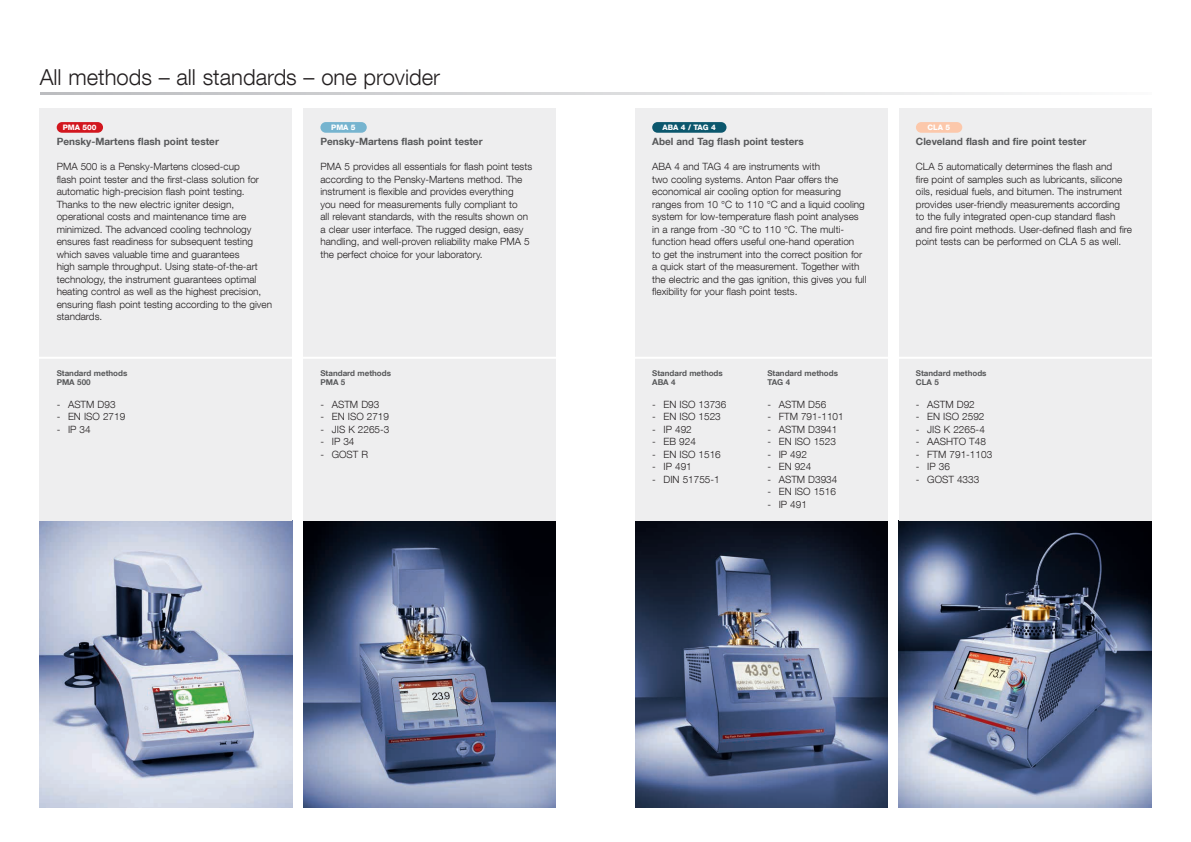
<style>
.page{position:relative;width:1191px;height:842px;background:#fff}
.page>*{position:absolute;margin:0;border:0;box-sizing:border-box;transform-origin:0 0}
.t1{font:300 22px "Helvetica Neue LT Com";color:#231f20}
.t2{font:300 10px/12.5px "Helvetica Neue LT Com";color:#231f20}
.t3{font:700 10px "Helvetica Neue LT Com";color:#57585a}
.t4{font:700 8px/9.6px "Helvetica Neue LT Com";color:#57585a}
.t5{font:800 7.5px "Helvetica Neue LT Com";color:#fff}
</style>
<div class="page">
<hr style="left:40px;top:92px;width:1111px;height:3px;background:#bcbdc0">
<img style="left:635px;top:520px;width:252px;height:288px">
<img style="left:303px;top:520px;width:253px;height:288px">
<img style="left:899px;top:520px;width:252px;height:288px">
<img style="left:40px;top:520px;width:252px;height:288px">
<div style="left:303px;top:108px;width:253px;height:412px;background:#eeeeef"></div>
<div style="left:320px;top:122px;width:47px;height:11px;background:#76b4cf;border-radius:5px"></div>
<div style="left:635px;top:108px;width:252px;height:412px;background:#eeeeef"></div>
<div style="left:652px;top:122px;width:74px;height:11px;background:#0b576d;border-radius:5px"></div>
<div style="left:899px;top:108px;width:252px;height:412px;background:#eeeeef"></div>
<div style="left:916px;top:122px;width:46px;height:11px;background:#fcc8ab;border-radius:5px"></div>
<div style="left:40px;top:108px;width:252px;height:412px;background:#eeeeef"></div>
<div style="left:57px;top:122px;width:46px;height:11px;background:#d2161e;border-radius:5px"></div>
<hr style="left:0;top:357px;width:1191px;height:2px;background:#fff">
<h1 class="t1" style="left:40px;top:64px;width:402px">All methods – all standards – one provider</h1>
<p class="t5" style="left:331px;top:123px;width:26px">PMA 5</p>
<p class="t3" style="left:320px;top:135px;width:164px">Pensky-Martens flash point tester</p>
<p class="t2" style="left:320px;top:160px;width:213px">PMA 5 provides all essentials for flash point tests according to the Pensky-Martens method. The instrument is flexible and provides everything<br>you need for measurements fully compliant to<br>all relevant standards, with the results shown on a clear user interface. The rugged design, easy handling, and well-proven reliability make PMA 5 the perfect choice for your laboratory.</p>
<p class="t5" style="left:63px;top:123px;width:35px">PMA 500</p>
<p class="t3" style="left:57px;top:135px;width:164px">Pensky-Martens flash point tester</p>
<p class="t2" style="left:57px;top:160px;width:217px">PMA 500 is a Pensky-Martens closed-cup<br>flash point tester and the first-class solution for automatic high-precision flash point testing.<br>Thanks to the new electric igniter design, operational costs and maintenance time are minimized. The advanced cooling technology ensures fast readiness for subsequent testing which saves valuable time and guarantees<br>high sample throughput. Using state-of-the-art technology, the instrument guarantees optimal heating control as well as the highest precision, ensuring flash point testing according to the given standards.</p>
<p class="t4" style="left:57px;top:368px;width:72px">Standard methods<br>PMA 500</p>
<p class="t2" style="left:57px;top:398px;width:60px">- ASTM D93</p>
<p class="t2" style="left:57px;top:410px;width:70px">- EN ISO 2719</p>
<p class="t2" style="left:57px;top:423px;width:36px">- IP 34</p>
<p class="t4" style="left:320px;top:368px;width:72px">Standard methods<br>PMA 5</p>
<p class="t2" style="left:320px;top:398px;width:60px">- ASTM D93</p>
<p class="t2" style="left:320px;top:410px;width:70px">- EN ISO 2719</p>
<p class="t2" style="left:320px;top:423px;width:70px">- JIS K 2265-3</p>
<p class="t2" style="left:320px;top:435px;width:36px">- IP 34</p>
<p class="t2" style="left:320px;top:448px;width:49px">- GOST R</p>
<p class="t5" style="left:662px;top:123px;width:55px">ABA 4 / TAG 4</p>
<p class="t3" style="left:652px;top:135px;width:153px">Abel and Tag flash point testers</p>
<p class="t2" style="left:652px;top:160px;width:216px">ABA 4 and TAG 4 are instruments with<br>two cooling systems. Anton Paar offers the economical air cooling option for measuring ranges from 10 °C to 110 °C and a liquid cooling system for low-temperature flash point analyses in a range from -30 °C to 110 °C. The multi&shy;function head offers useful one-hand operation<br>to get the instrument into the correct position for a quick start of the measurement. Together with the electric and the gas ignition, this gives you full flexibility for your flash point tests.</p>
<p class="t4" style="left:652px;top:368px;width:72px">Standard methods<br>ABA 4</p>
<p class="t2" style="left:652px;top:398px;width:76px">- EN ISO 13736</p>
<p class="t2" style="left:652px;top:410px;width:70px">- EN ISO 1523</p>
<p class="t2" style="left:652px;top:423px;width:41px">- IP 492</p>
<p class="t2" style="left:652px;top:435px;width:45px">- EB 924</p>
<p class="t2" style="left:652px;top:448px;width:70px">- EN ISO 1516</p>
<p class="t2" style="left:652px;top:460px;width:41px">- IP 491</p>
<p class="t2" style="left:652px;top:473px;width:69px">- DIN 51755-1</p>
<p class="t4" style="left:767px;top:368px;width:72px">Standard methods<br>TAG 4</p>
<p class="t2" style="left:767px;top:398px;width:60px">- ASTM D56</p>
<p class="t2" style="left:767px;top:410px;width:78px">- FTM 791-1101</p>
<p class="t2" style="left:767px;top:423px;width:71px">- ASTM D3941</p>
<p class="t2" style="left:767px;top:435px;width:70px">- EN ISO 1523</p>
<p class="t2" style="left:767px;top:448px;width:41px">- IP 492</p>
<p class="t2" style="left:767px;top:460px;width:46px">- EN 924</p>
<p class="t2" style="left:767px;top:473px;width:71px">- ASTM D3934</p>
<p class="t2" style="left:767px;top:485px;width:70px">- EN ISO 1516</p>
<p class="t2" style="left:767px;top:498px;width:41px">- IP 491</p>
<p class="t5" style="left:927px;top:123px;width:24px">CLA 5</p>
<p class="t3" style="left:916px;top:135px;width:172px">Cleveland flash and fire point tester</p>
<p class="t2" style="left:916px;top:160px;width:218px">CLA 5 automatically determines the flash and<br>fire point of samples such as lubricants, silicone oils, residual fuels, and bitumen. The instrument provides user-friendly measurements according<br>to the fully integrated open-cup standard flash and fire point methods. User-defined flash and fire point tests can be performed on CLA 5 as well.</p>
<p class="t4" style="left:916px;top:368px;width:72px">Standard methods<br>CLA 5</p>
<p class="t2" style="left:916px;top:398px;width:60px">- ASTM D92</p>
<p class="t2" style="left:916px;top:410px;width:70px">- EN ISO 2592</p>
<p class="t2" style="left:916px;top:423px;width:70px">- JIS K 2265-4</p>
<p class="t2" style="left:916px;top:435px;width:71px">- AASHTO T48</p>
<p class="t2" style="left:916px;top:448px;width:78px">- FTM 791-1103</p>
<p class="t2" style="left:916px;top:460px;width:36px">- IP 36</p>
<p class="t2" style="left:916px;top:473px;width:65px">- GOST 4333</p>
</div>
